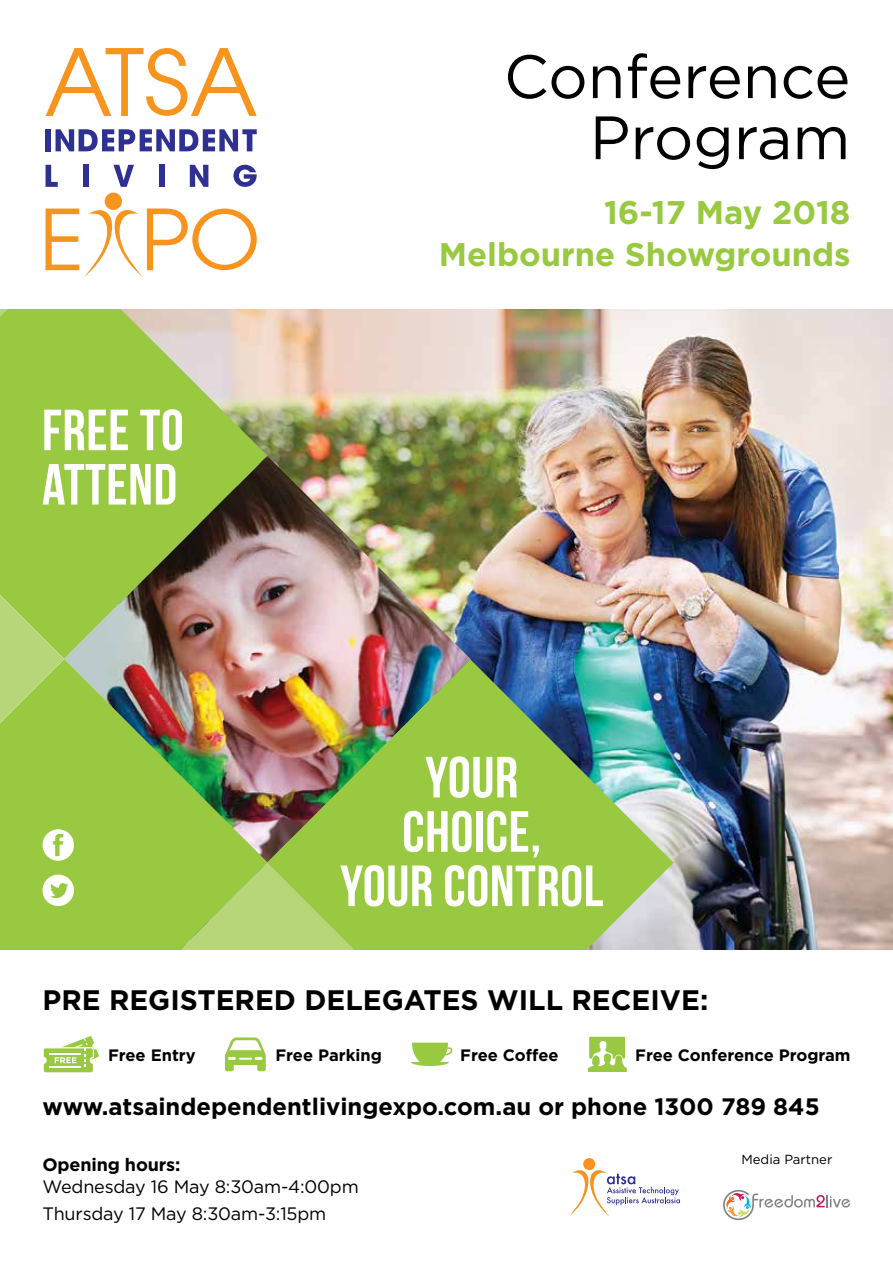
<style>
.page{position:relative;width:893px;height:1263px;background:#fff}
.page>*{position:absolute;margin:0;border:0;box-sizing:border-box;transform-origin:0 0}
.t1{font:61.05px/61.1px "Gotham";color:#000;text-align:right}
.t2{font:57.9px/54.3px "Bebas Neue";letter-spacing:.01em;color:#fff;text-align:center}
.t3{font:700 32.7px/41.4px "Gotham";color:#98c940;text-align:right}
.t4{font:700 28.2px "Gotham";color:#000}
.t5{font:700 23.85px "Gotham";color:#000}
.t6{font:18px/26.7px "Gotham";letter-spacing:-.01em;color:#000}
.t7{font:700 18px "Gotham";letter-spacing:-.01em;color:#000}
.t8{font:700 16.5px "Gotham";color:#000}
.t9{font:13.2px "Gotham";color:#000}
</style>
<div class="page">
<img style="left:267px;top:309px;width:626px;height:641px">
<svg style="left:0;top:309px;width:267px;height:286px;background:#a6ca5b"></svg>
<img style="left:64px;top:456px;width:407px;height:203px">
<img style="left:267px;top:659px;width:407px;height:291px">
<img style="left:0;top:659px;width:267px;height:291px">
<svg style="left:0;top:595px;width:64px;height:128px;background:#a7cf5e"></svg>
<svg style="left:64px;top:862px;width:407px;height:88px;background:#9ecb4c"></svg>
<div style="left:43px;top:874px;width:31px;height:32px;background:#fff;border-radius:50%"></div>
<svg style="left:50px;top:883px;width:18px;height:15px"></svg>
<div style="left:43px;top:829px;width:31px;height:32px;background:#fff;border-radius:50%"></div>
<svg style="left:53px;top:834px;width:11px;height:22px"></svg>
<div style="left:46px;top:129px;width:5px;height:22px;background:#2e3092"></div>
<svg style="left:56px;top:129px;width:201px;height:22px"></svg>
<svg style="left:0;top:165px;width:257px;height:152px"></svg>
<svg style="left:46px;top:48px;width:211px;height:68px"></svg>
<div style="left:583px;top:1158px;width:12px;height:12px;background:#f7941e;border-radius:50%"></div>
<svg style="left:569px;top:1169px;width:111px;height:48px"></svg>
<svg style="left:723px;top:1190px;width:127px;height:30px"></svg>
<svg style="left:43px;top:1036px;width:56px;height:37px"></svg>
<svg style="left:225px;top:1037px;width:41px;height:34px"></svg>
<svg style="left:411px;top:1043px;width:41px;height:23px"></svg>
<svg style="left:588px;top:1037px;width:39px;height:35px"></svg>
<h1 class="t1" style="left:504px;top:45px;width:348px">Conference<br>Program</h1>
<h2 class="t2" style="left:42px;top:402px;width:143px;text-align:left">FREE TO<br>ATTEND</h2>
<h3 class="t3" style="left:439px;top:191px;width:413px">16-17 May 2018<br>Melbourne Showgrounds</h3>
<h2 class="t2" style="left:340px;top:749px;width:265px">YOUR<br>CHOICE,<br>YOUR CONTROL</h2>
<p class="t4" style="left:43px;top:984px;width:667px">PRE REGISTERED DELEGATES WILL RECEIVE:</p>
<p class="t8" style="left:108px;top:1046px;width:89px">Free Entry</p>
<p class="t8" style="left:275px;top:1046px;width:108px">Free Parking</p>
<p class="t8" style="left:460px;top:1046px;width:100px">Free Coffee</p>
<p class="t8" style="left:635px;top:1046px;width:217px">Free Conference Program</p>
<p class="t5" style="left:43px;top:1092px;width:779px">www.atsaindependentlivingexpo.com.au or phone 1300 789 845</p>
<p class="t7" style="left:43px;top:1154px;width:139px">Opening hours:</p>
<p class="t9" style="left:741px;top:1152px;width:92px">Media Partner</p>
<p class="t6" style="left:43px;top:1173px;width:318px">Wednesday 16 May 8:30am-4:00pm<br>Thursday 17 May 8:30am-3:15pm</p>
</div>
